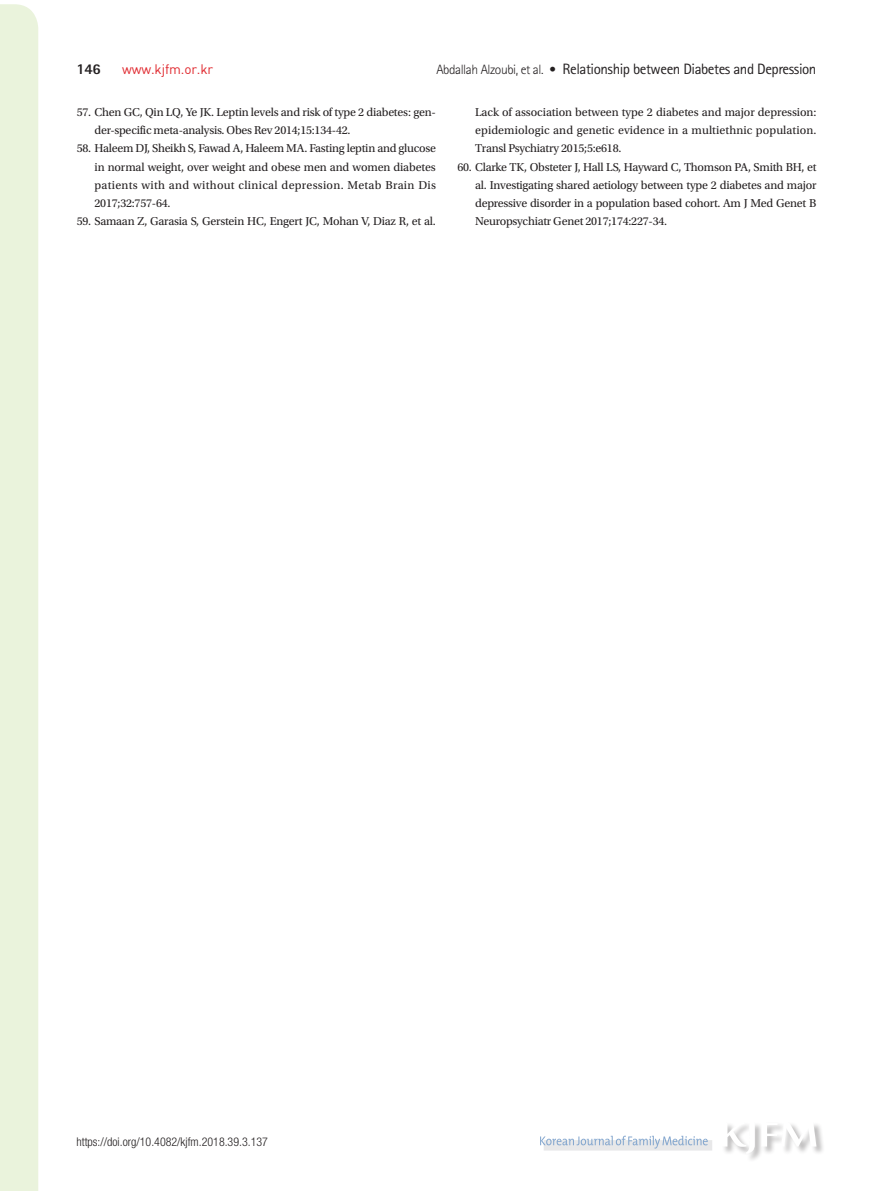
<style>
.page{position:relative;width:893px;height:1191px;background:#fff}
.page>*{position:absolute;margin:0;border:0;box-sizing:border-box;transform-origin:0 0}
.t1{font:15px "Rotis Sans Serif Std";letter-spacing:-.03em;color:#231f20}
.t2{font:800 15px "Rotis Sans Serif Std";color:#231f20}
.t3{font:13.5px "Dinreg";letter-spacing:-.01em;color:#e02a30}
.t4{font:12px/18px "Utopia Std";letter-spacing:-.02em;color:#231f20;text-align:justify}
.t5{font:300 condensed 12px "Helvetica Neue LT Std";color:#231f20}
.s1{font-weight:300;font-size:13.5px}
</style>
<div class="page">
<div style="left:0;top:4px;width:38px;height:1187px;background:#eaf3dc"></div>
<div style="left:721px;top:1122px;width:104px;height:40px;background:#231f20;opacity:.3"></div>
<svg style="left:722px;top:1122px;width:94px;height:32px"></svg>
<div style="left:544px;top:1140px;width:168px;height:10px;background:#e8e8e9"></div>
<svg style="left:540px;top:1135px;width:168px;height:13px"></svg>
<p class="t2" style="left:77px;top:60px;width:26px">146</p>
<p class="t3" style="left:122px;top:61px;width:93px">www.kjfm.or.kr</p>
<p class="t1" style="left:436px;top:60px;width:382px"><span class="s1">Abdallah Alzoubi, et al. •</span> Relationship between Diabetes and Depression</p>
<p class="t4" style="left:95px;top:104px;width:343px;text-indent:-18px">57. Chen GC, Qin LQ, Ye JK. Leptin levels and risk of type 2 diabetes: gen&shy;der-specific meta-analysis. Obes Rev 2014;15:134-42.</p>
<p class="t4" style="left:95px;top:140px;width:343px;text-indent:-18px">58. Haleem DJ, Sheikh S, Fawad A, Haleem MA. Fasting leptin and glucose in normal weight, over weight and obese men and women diabetes patients with and without clinical depression. Metab Brain Dis 2017;32:757-64.</p>
<p class="t4" style="left:77px;top:212px;width:361px">59. Samaan Z, Garasia S, Gerstein HC, Engert JC, Mohan V, Diaz R, et al.</p>
<p class="t4" style="left:475px;top:104px;width:343px">Lack of association between type 2 diabetes and major depression: epidemiologic and genetic evidence in a multiethnic population.<br>Transl Psychiatry 2015;5:e618.</p>
<p class="t4" style="left:475px;top:158px;width:343px;text-indent:-18px">60. Clarke TK, Obsteter J, Hall LS, Hayward C, Thomson PA, Smith BH, et al. Investigating shared aetiology between type 2 diabetes and major depressive disorder in a population based cohort. Am J Med Genet B Neuropsychiatr Genet 2017;174:227-34.</p>
<p class="t5" style="left:77px;top:1134px;width:193px">https://doi.org/10.4082/kjfm.2018.39.3.137</p>
</div>
